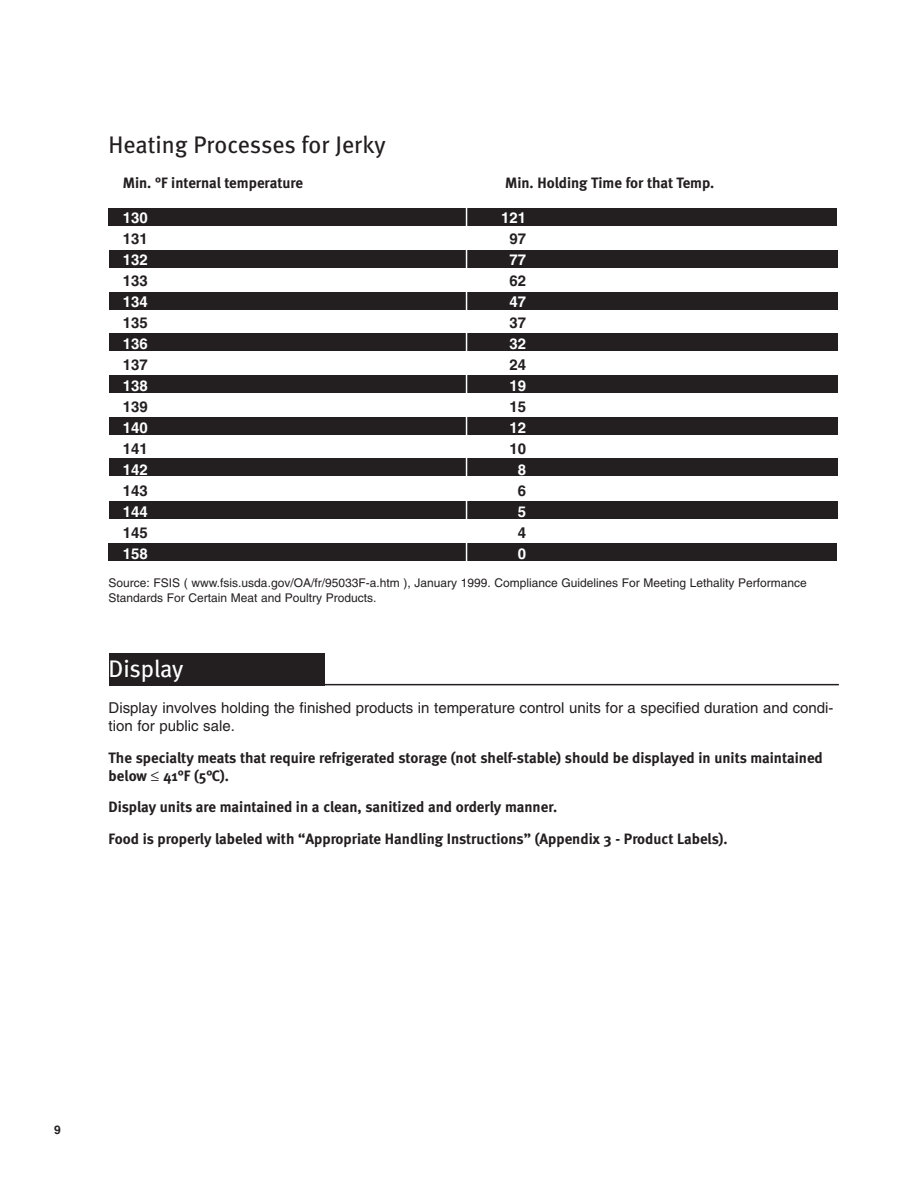
<style>
.page{position:relative;width:918px;height:1188px;background:#fff}
.page>*{position:absolute;margin:0;border:0;box-sizing:border-box;transform-origin:0 0}
.t1{font:24px "Meta";color:#231f20}
.t2{font:24px "Meta";letter-spacing:-.005em;color:#fff}
.t3{font:700 15px/18px "Meta";color:#231f20}
.t4{font:15px/18px "Helvetica";color:#231f20}
.t5{font:700 15px "Helvetica";color:#fff}
.t6{font:700 15px "Helvetica";color:#231f20}
.t7{font:12px/15px "Helvetica";color:#231f20}
.t8{font:700 12px "Helvetica";color:#231f20}
</style>
<div class="page">
<div style="left:109px;top:653px;width:216px;height:33px;background:#231f20"></div>
<hr style="left:321px;top:684px;width:518px;height:1px;background:#231f20">
<div style="left:108px;top:208px;width:729px;height:17px;background:#231f20"></div>
<div style="left:109px;top:250px;width:729px;height:17px;background:#231f20"></div>
<div style="left:109px;top:292px;width:729px;height:17px;background:#231f20"></div>
<div style="left:109px;top:334px;width:729px;height:17px;background:#231f20"></div>
<div style="left:109px;top:375px;width:729px;height:18px;background:#231f20"></div>
<div style="left:109px;top:417px;width:729px;height:17px;background:#231f20"></div>
<div style="left:109px;top:459px;width:729px;height:17px;background:#231f20"></div>
<div style="left:109px;top:501px;width:729px;height:18px;background:#231f20"></div>
<div style="left:109px;top:544px;width:728px;height:17px;background:#231f20"></div>
<hr style="left:466px;top:204px;width:1px;height:359px;background:#fff">
<h1 class="t1" style="left:109px;top:136px;width:279px">Heating Processes for Jerky</h1>
<p class="t3" style="left:123px;top:176px;width:182px">Min. °F internal temperature</p>
<p class="t3" style="left:505px;top:176px;width:211px">Min. Holding Time for that Temp.</p>
<p class="t5" style="left:123px;top:212px;width:27px">130</p>
<p class="t5" style="left:501px;top:212px;width:27px">121</p>
<p class="t6" style="left:123px;top:233px;width:27px">131</p>
<p class="t6" style="left:509px;top:233px;width:18px">97</p>
<p class="t5" style="left:123px;top:254px;width:27px">132</p>
<p class="t5" style="left:509px;top:254px;width:18px">77</p>
<p class="t6" style="left:123px;top:275px;width:27px">133</p>
<p class="t6" style="left:509px;top:275px;width:18px">62</p>
<p class="t5" style="left:123px;top:296px;width:27px">134</p>
<p class="t5" style="left:509px;top:296px;width:18px">47</p>
<p class="t6" style="left:123px;top:317px;width:27px">135</p>
<p class="t6" style="left:509px;top:317px;width:18px">37</p>
<p class="t5" style="left:123px;top:338px;width:27px">136</p>
<p class="t5" style="left:509px;top:338px;width:18px">32</p>
<p class="t6" style="left:123px;top:359px;width:27px">137</p>
<p class="t6" style="left:509px;top:359px;width:18px">24</p>
<p class="t5" style="left:123px;top:380px;width:27px">138</p>
<p class="t5" style="left:509px;top:380px;width:18px">19</p>
<p class="t6" style="left:123px;top:401px;width:27px">139</p>
<p class="t6" style="left:509px;top:401px;width:18px">15</p>
<p class="t5" style="left:123px;top:422px;width:27px">140</p>
<p class="t5" style="left:509px;top:422px;width:18px">12</p>
<p class="t6" style="left:123px;top:443px;width:27px">141</p>
<p class="t6" style="left:509px;top:443px;width:18px">10</p>
<p class="t5" style="left:123px;top:464px;width:27px">142</p>
<p class="t5" style="left:518px;top:464px;width:10px">8</p>
<p class="t6" style="left:123px;top:485px;width:27px">143</p>
<p class="t6" style="left:518px;top:485px;width:10px">6</p>
<p class="t5" style="left:123px;top:506px;width:27px">144</p>
<p class="t5" style="left:518px;top:506px;width:10px">5</p>
<p class="t6" style="left:123px;top:527px;width:27px">145</p>
<p class="t6" style="left:518px;top:527px;width:10px">4</p>
<p class="t5" style="left:123px;top:548px;width:27px">158</p>
<p class="t5" style="left:518px;top:548px;width:10px">0</p>
<p class="t7" style="left:109px;top:577px;width:700px">Source: FSIS ( www.fsis.usda.gov/OA/fr/95033F-a.htm ), January 1999. Compliance Guidelines For Meeting Lethality Performance<br>Standards For Certain Meat and Poultry Products.</p>
<h1 class="t2" style="left:109px;top:661px;width:76px">Display</h1>
<p class="t4" style="left:109px;top:700px;width:726px">Display involves holding the finished products in temperature control units for a specified duration and condi&shy;tion for public sale.</p>
<p class="t3" style="left:109px;top:750px;width:716px">The specialty meats that require refrigerated storage (not shelf-stable) should be displayed in units maintained below ≤ 41°F (5°C).</p>
<p class="t3" style="left:109px;top:793px;width:621px;line-height:31.5px">Display units are maintained in a clean, sanitized and orderly manner.<br>Food is properly labeled with “Appropriate Handling Instructions” (Appendix 3 - Product Labels).</p>
<p class="t8" style="left:54px;top:1125px;width:8px">9</p>
</div>
